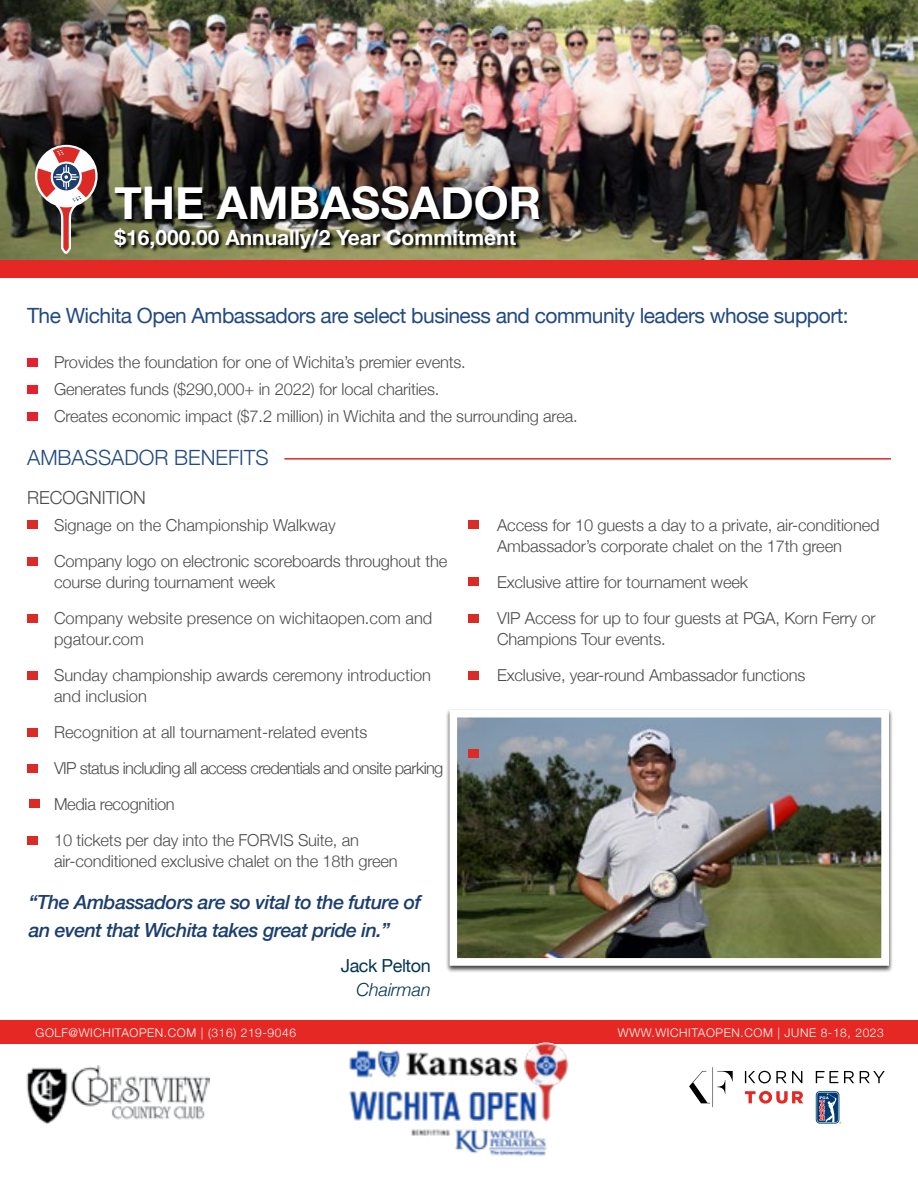
<style>
.page{position:relative;width:918px;height:1188px;background:#fff}
.page>*{position:absolute;margin:0;border:0;box-sizing:border-box;transform-origin:0 0}
.t1{font:700 45px "Helvetica Neue";color:#fff}
.t2{font:21px "Helvetica Neue";letter-spacing:-.025em;color:#214982}
.t3{font:700 21px "Helvetica Neue";color:#fff}
.t4{font:300 21px "Helvetica Neue";color:#214982}
.t5{font:italic 500 19.5px/28.5px "Helvetica Neue";letter-spacing:-.025em;color:#1b3e6f}
.t6{font:300 18px "Helvetica Neue";color:#4d4d4f}
.t7{font:18px "Helvetica Neue";letter-spacing:-.025em;color:#063653}
.t8{font:italic 300 18px "Helvetica Neue";letter-spacing:-.005em;color:#063653}
.t9{font:300 16.5px/36px "Helvetica Neue";letter-spacing:-.01em;color:#4d4d4f}
.t10{font:300 12px "Helvetica Neue";letter-spacing:.05em;color:#fff}
</style>
<div class="page">
<div style="left:0;top:1021px;width:918px;height:23px;background:#e52823"></div>
<img style="left:26px;top:1065px;width:184px;height:59px">
<svg style="left:689px;top:1067px;width:44px;height:40px"></svg>
<div style="left:816px;top:1091px;width:23px;height:33px;background:#245688;border-radius:4px"></div>
<svg style="left:817px;top:1092px;width:21px;height:31px"></svg>
<div style="left:817px;top:1093px;width:21px;height:29px;background:#003b75;border-radius:3px"></div>
<svg style="left:819px;top:1093px;width:22px;height:31px"></svg>
<svg style="left:745px;top:1091px;width:58px;height:13px"></svg>
<svg style="left:745px;top:1071px;width:140px;height:12px"></svg>
<img style="left:349px;top:1042px;width:220px;height:114px">
<img style="left:0;top:0;width:918px;height:260px">
<div style="left:0;top:260px;width:918px;height:18px;background:#e52823"></div>
<div style="left:27px;top:358px;width:10px;height:9px;background:#e4222f"></div>
<div style="left:27px;top:385px;width:10px;height:9px;background:#e4222f"></div>
<div style="left:27px;top:412px;width:10px;height:9px;background:#e4222f"></div>
<div style="left:27px;top:520px;width:10px;height:9px;background:#db2b27"></div>
<div style="left:27px;top:836px;width:10px;height:9px;background:#db2b27"></div>
<div style="left:27px;top:558px;width:10px;height:8px;background:#db2b27"></div>
<div style="left:468px;top:520px;width:11px;height:9px;background:#db2b27"></div>
<div style="left:27px;top:614px;width:10px;height:9px;background:#db2b27"></div>
<div style="left:468px;top:577px;width:11px;height:9px;background:#db2b27"></div>
<div style="left:468px;top:615px;width:10px;height:8px;background:#db2b27"></div>
<div style="left:27px;top:671px;width:10px;height:9px;background:#db2b27"></div>
<div style="left:27px;top:728px;width:10px;height:9px;background:#db2b27"></div>
<div style="left:27px;top:764px;width:10px;height:9px;background:#db2b27"></div>
<div style="left:468px;top:672px;width:10px;height:8px;background:#db2b27"></div>
<hr style="left:284px;top:458px;width:607px;height:2px;background:#db2b27">
<div style="left:445px;top:709px;width:447px;height:264px;background:#000;opacity:.75"></div>
<img style="left:459px;top:719px;width:421px;height:238px">
<div style="left:450px;top:710px;width:439px;height:256px;border:8px solid #fff"></div>
<svg style="left:35px;top:145px;width:63px;height:62px"></svg>
<svg style="left:37px;top:147px;width:58px;height:109px"></svg>
<div style="left:29px;top:799px;width:10px;height:9px;background:#db2b27"></div>
<svg style="left:115px;top:187px;width:429px;height:37px;background:#1b1a18"></svg>
<svg style="left:114px;top:229px;width:406px;height:24px;background:#5e5f40"></svg>
<div style="left:468px;top:750px;width:11px;height:8px;background:#db2b27"></div>
<h1 class="t1" style="left:114px;top:167px;width:428px">THE AMBASSADOR</h1>
<p class="t3" style="left:114px;top:221px;width:403px">$16,000.00 Annually/2 Year Commitment</p>
<p class="t2" style="left:27px;top:300px;width:823px">The Wichita Open Ambassadors are select business and community leaders whose support:</p>
<p class="t9" style="left:54px;top:348px;width:525px;line-height:27px">Provides the foundation for one of Wichita’s premier events.<br>Generates funds ($290,000+ in 2022) for local charities.<br>Creates economic impact ($7.2 million) in Wichita and the surrounding area.</p>
<p class="t4" style="left:27px;top:441px;width:243px">AMBASSADOR BENEFITS</p>
<p class="t6" style="left:27px;top:483px;width:120px">RECOGNITION</p>
<p class="t9" style="left:54px;top:506px;width:395px">Signage on the Championship Walkway<br>Company logo on electronic scoreboards throughout the</p>
<p class="t9" style="left:54px;top:563px;width:380px">course during tournament week<br>Company website presence on wichitaopen.com and</p>
<p class="t9" style="left:54px;top:620px;width:379px">pgatour.com<br>Sunday championship awards ceremony introduction</p>
<p class="t9" style="left:54px;top:677px;width:391px">and inclusion<br>Recognition at all tournament-related events<br>VIP status including all access credentials and onsite parking Media recognition<br>10 tickets per day into the FORVIS Suite, an</p>
<p class="t9" style="left:54px;top:842px;width:345px">air-conditioned exclusive chalet on the 18th green</p>
<p class="t9" style="left:497px;top:513px;width:384px;line-height:21px">Access for 10 guests a day to a private, air-conditioned<br>Ambassador’s corporate chalet on the 17th green</p>
<p class="t9" style="left:497px;top:563px;width:380px">Exclusive attire for tournament week<br>VIP Access for up to four guests at PGA, Korn Ferry or</p>
<p class="t9" style="left:497px;top:620px;width:310px">Champions Tour events.<br>Exclusive, year-round Ambassador functions</p>
<p class="t5" style="left:29px;top:886px;width:393px">“The Ambassadors are so vital to the future of an event that Wichita takes great pride in.”</p>
<p class="t7" style="left:341px;top:952px;width:91px">Jack Pelton</p>
<p class="t8" style="left:357px;top:975px;width:76px">Chairman</p>
<p class="t10" style="left:36px;top:1023px;width:262px">GOLF@WICHITAOPEN.COM | (316) 219-9046</p>
<p class="t10" style="left:618px;top:1023px;width:268px">WWW.WICHITAOPEN.COM | JUNE 8-18, 2023</p>
</div>
